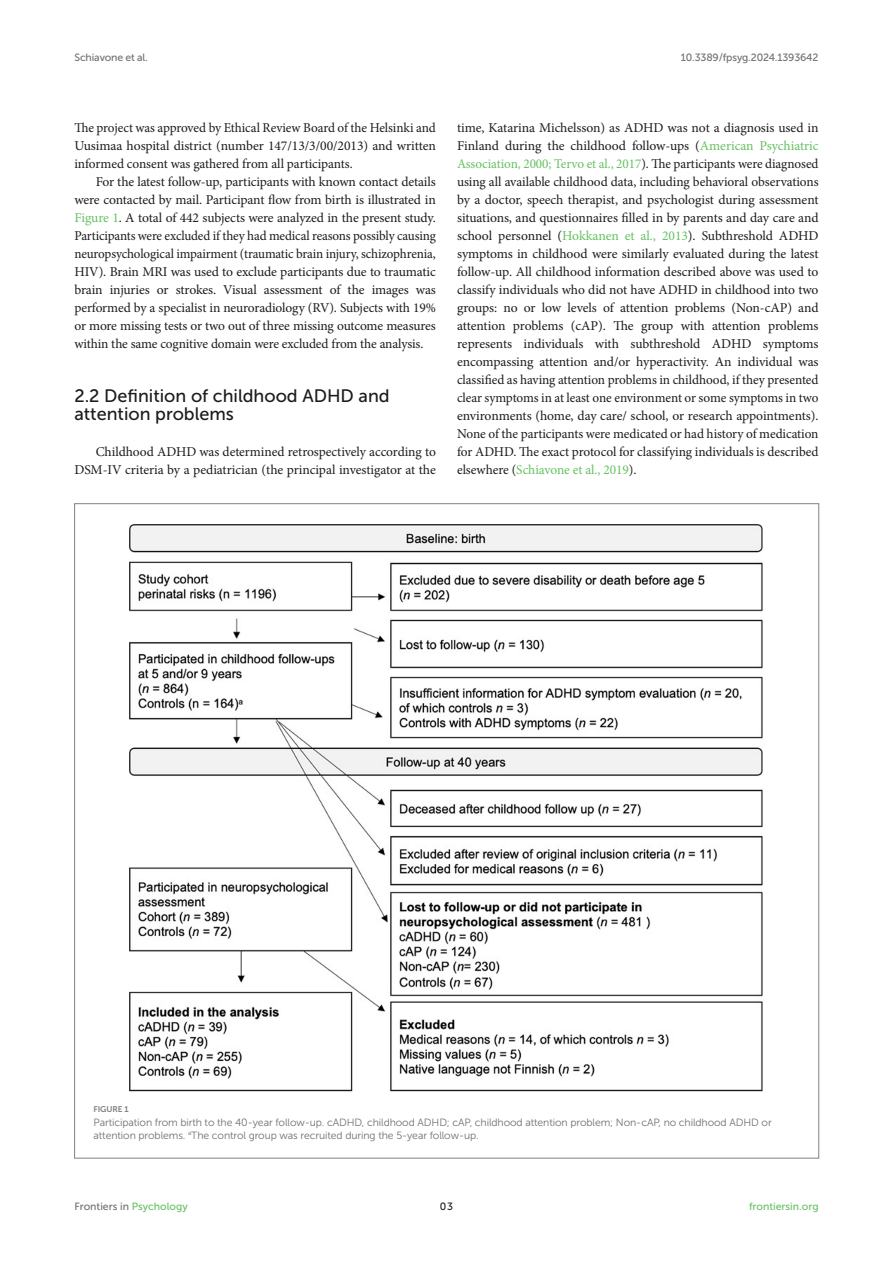
<style>
.page{position:relative;width:893px;height:1263px;background:#fff}
.page>*{position:absolute;margin:0;border:0;box-sizing:border-box;transform-origin:0 0}
.HEAD_2{font:18px/18px "Museo Sans 500";color:#1b1c1b}
.TEXT_FLUSH{font:13.5px/18px "Minion Pro";letter-spacing:-.005em;color:#1b1c1b;text-align:justify}
.TEXT{font:13.5px/18px "Minion Pro";letter-spacing:-.015em;color:#1b1c1b;text-align:justify}
.FIG_LEG{font:10.5px/13.5px "Museo Sans 300";letter-spacing:-.01em;color:#706f70}
.t1{font:10.5px "Museo Sans 500";letter-spacing:-.015em;color:#706f70}
.t2{font:10.5px "Museo Sans 500";color:#65c161}
.t3{font:10.5px "Museo Sans 500";color:#1b1c1b}
.FIG_HD{font:8.25px "Museo Sans 700";letter-spacing:-.01em;color:#7e7f7f}
.s1{color:#65c161}
</style>
<div class="page">
<img style="left:129px;top:524px;width:634px;height:568px">
<p class="t1" style="left:74px;top:51px;width:75px">Schiavone et al.</p>
<p class="t1" style="left:681px;top:51px;width:139px">10.3389/fpsyg.2024.1393642</p>
<p class="TEXT_FLUSH" style="left:74px;top:119px;width:363px">The project was approved by Ethical Review Board of the Helsinki and Uusimaa hospital district (number 147/13/3/00/2013) and written informed consent was gathered from all participants.</p>
<p class="TEXT" style="left:74px;top:173px;width:363px;text-indent:21px">For the latest follow-up, participants with known contact details were contacted by mail. Participant flow from birth is illustrated in <span class="s1">Figure 1</span>. A total of 442 subjects were analyzed in the present study.<br>Participants were excluded if they had medical reasons possibly causing neuropsychological impairment (traumatic brain injury, schizophrenia, HIV). Brain MRI was used to exclude participants due to traumatic brain injuries or strokes. Visual assessment of the images was performed by a specialist in neuroradiology (RV). Subjects with 19% or more missing tests or two out of three missing outcome measures within the same cognitive domain were excluded from the analysis.</p>
<p class="HEAD_2" style="left:74px;top:387px;width:317px">2.2 Definition of childhood ADHD and attention problems</p>
<p class="TEXT_FLUSH" style="left:74px;top:443px;width:363px;text-align:right">Childhood ADHD was determined retrospectively according to<br>DSM-IV criteria by a pediatrician (the principal investigator at the</p>
<p class="TEXT_FLUSH" style="left:457px;top:119px;width:363px">time, Katarina Michelsson) as ADHD was not a diagnosis used in Finland during the childhood follow-ups (<span class="s1">American Psychiatric Association, 2000; Tervo et al., 2017</span>). The participants were diagnosed using all available childhood data, including behavioral observations by a doctor, speech therapist, and psychologist during assessment situations, and questionnaires filled in by parents and day care and school personnel (<span class="s1">Hokkanen et al., 2013</span>). Subthreshold ADHD symptoms in childhood were similarly evaluated during the latest follow-up. All childhood information described above was used to classify individuals who did not have ADHD in childhood into two groups: no or low levels of attention problems (Non-cAP) and attention problems (cAP). The group with attention problems represents individuals with subthreshold ADHD symptoms encompassing attention and/or hyperactivity. An individual was classified as having attention problems in childhood, if they presented clear symptoms in at least one environment or some symptoms in two environments (home, day care/ school, or research appointments).<br>None of the participants were medicated or had history of medication for ADHD. The exact protocol for classifying individuals is described elsewhere (<span class="s1">Schiavone et al., 2019</span>).</p>
<p class="FIG_HD" style="left:94px;top:1105px;width:37px">FIGURE 1</p>
<p class="FIG_LEG" style="left:94px;top:1115px;width:680px">Participation from birth to the 40-year follow-up. cADHD, childhood ADHD; cAP, childhood attention problem; Non-cAP, no childhood ADHD or attention problems. <sup>a</sup>The control group was recruited during the 5-year follow-up.</p>
<p class="t1" style="left:74px;top:1200px;width:115px">Frontiers in <span class="s1">Psychology</span></p>
<p class="t3" style="left:440px;top:1200px;width:15px">03</p>
<p class="t2" style="left:749px;top:1200px;width:71px">frontiersin.org</p>
</div>
